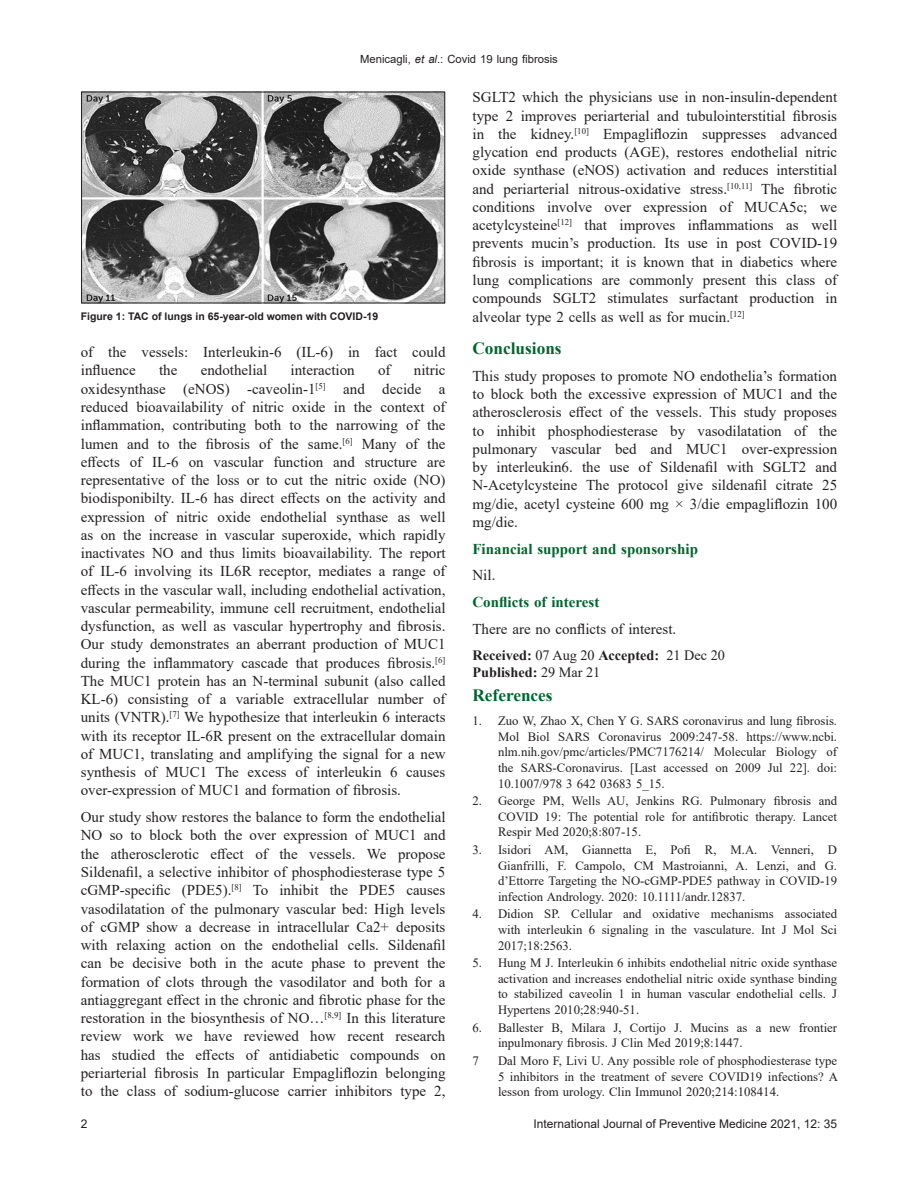
<style>
.page{position:relative;width:918px;height:1188px;background:#fff}
.page>*{position:absolute;margin:0;border:0;box-sizing:border-box;transform-origin:0 0}
.t1{font:700 17.25px "Times New Roman";color:#00652e}
.TX{font:15px/18.3px "Times New Roman";color:#231f20;text-align:justify}
.t2{font:700 15px "Times New Roman";color:#00652e}
.HIS{font:700 14.25px "Times New Roman";color:#231f20}
.REF{font:12.75px/15.6px "Times New Roman";color:#231f20;text-align:justify}
.t3{font:12px "Arial";color:#231f20}
.t4{font:11.25px "Arial";color:#231f20}
.FGC{font:700 10.5px "Arial";color:#231f20}
.s1{font-style:italic}
.s2{font-weight:400}
</style>
<div class="page">
<img style="left:83px;top:94px;width:360px;height:207px">
<div style="left:81px;top:92px;width:364px;height:211px;border:1px solid #231f20"></div>
<p class="t4" style="left:360px;top:51px;width:199px">Menicagli, <span class="s1">et al</span>.: Covid 19 lung fibrosis</p>
<p class="FGC" style="left:81px;top:309px;width:299px">Figure 1: TAC of lungs in 65-year-old women with COVID-19</p>
<p class="TX" style="left:81px;top:343px;width:366px">of the vessels: Interleukin‑6 (IL‑6) in fact could influence</p>
<p class="TX" style="left:81px;top:361px;width:366px;text-indent:333px">nitric oxidesynthase (eNOS) ‑caveolin‑1<sup>[5]</sup> and decide a reduced bioavailability of nitric oxide in the context of inflammation, contributing both to the narrowing of the lumen and to the fibrosis of the same.<sup>[6]</sup> Many of the effects of IL‑6 on vascular function and structure are representative of the loss or to cut the nitric oxide (NO) biodisponibilty. IL‑6 has direct effects on the activity and expression of nitric oxide endothelial synthase as well as on the increase in vascular superoxide, which rapidly inactivates NO and thus limits bioavailability. The report of IL‑6 involving its IL6R receptor, mediates a range of effects in the vascular wall, including endothelial activation, vascular permeability, immune cell recruitment, endothelial dysfunction, as well as vascular hypertrophy and fibrosis.<br>Our study demonstrates an aberrant production of MUC1 during the inflammatory cascade that produces fibrosis.<sup>[6] </sup>The MUC1 protein has an N‑terminal subunit (also called KL‑6) consisting of a variable extracellular number of units (VNTR).<sup>[7]</sup> We hypothesize that interleukin 6 interacts with its receptor IL‑6R present on the extracellular domain of MUC1, translating and amplifying the signal for a new synthesis of MUC1 The excess of interleukin 6 causes over‑expression of MUC1 and formation of fibrosis.</p>
<p class="TX" style="left:81px;top:808px;width:366px">Our study show restores the balance to form the endothelial NO so to block both the over expression of MUC1 and the atherosclerotic effect of the vessels. We propose Sildenafil, a selective inhibitor of phosphodiesterase type 5 cGMP‑specific (PDE5).<sup>[8]</sup> To inhibit the PDE5 causes vasodilatation of the pulmonary vascular bed: High levels of cGMP show a decrease in intracellular Ca2+ deposits with relaxing action on the endothelial cells. Sildenafil can be decisive both in the acute phase to prevent the formation of clots through the vasodilator and both for a antiaggregant effect in the chronic and fibrotic phase for the restoration in the biosynthesis of NO…<sup>[8,9]</sup> In this literature review work we have reviewed how recent research has studied the effects of antidiabetic compounds on periarterial fibrosis In particular Empagliflozin belonging to the class of sodium‑glucose carrier inhibitors type 2,</p>
<p class="TX" style="left:159px;top:361px;width:20px">the</p>
<p class="TX" style="left:201px;top:361px;width:68px">endothelial</p>
<p class="TX" style="left:291px;top:361px;width:66px">interaction</p>
<p class="TX" style="left:378px;top:361px;width:14px">of</p>
<p class="TX" style="left:472px;top:88px;width:366px">SGLT2 which the physicians use in non‑insulin‑dependent type 2 improves periarterial and tubulointerstitial fibrosis in the kidney.<sup>[10]</sup> Empagliflozin suppresses advanced glycation end products (AGE), restores endothelial nitric oxide synthase (eNOS) activation and reduces interstitial and periarterial nitrous‑oxidative stress.<sup>[10,11]</sup> The fibrotic conditions involve over expression of MUCA5c; we acetylcysteine<sup>[12]</sup> that improves inflammations as well prevents mucin’s production. Its use in post COVID‑19 fibrosis is important; it is known that in diabetics where lung complications are commonly present this class of compounds SGLT2 stimulates surfactant production in alveolar type 2 cells as well as for mucin.<sup>[12]</sup></p>
<h1 class="t1" style="left:472px;top:336px;width:91px">Conclusions</h1>
<p class="TX" style="left:472px;top:366px;width:366px">This study proposes to promote NO endothelia’s formation to block both the excessive expression of MUC1 and the atherosclerosis effect of the vessels. This study proposes to inhibit phosphodiesterase by vasodilatation of the pulmonary vascular bed and MUC1 over‑expression by interleukin6. the use of Sildenafil with SGLT2 and N‑Acetylcysteine The protocol give sildenafil citrate 25 mg/die, acetyl cysteine 600 mg × 3/die empagliflozin 100 mg/die.</p>
<h2 class="t2" style="left:472px;top:538px;width:227px">Financial support and sponsorship</h2>
<p class="TX" style="left:472px;top:566px;width:24px">Nil.</p>
<h2 class="t2" style="left:472px;top:591px;width:128px">Conflicts of interest</h2>
<p class="TX" style="left:472px;top:619px;width:205px">There are no conflicts of interest.</p>
<p class="HIS" style="left:472px;top:645px;width:254px">Received: <span class="s2">07 Aug 20</span> Accepted: <span class="s2">21 Dec 20</span></p>
<p class="HIS" style="left:472px;top:662px;width:129px">Published: <span class="s2">29 Mar 21</span></p>
<h1 class="t1" style="left:472px;top:683px;width:82px">References</h1>
<p class="REF" style="left:498px;top:713px;width:341px;text-indent:-26px">1. Zuo W, Zhao X, Chen Y G. SARS coronavirus and lung fibrosis.<br>Mol Biol SARS Coronavirus 2009:247-58. https://www.ncbi. nlm.nih.gov/pmc/articles/PMC7176214/ Molecular Biology of the SARS-Coronavirus. [Last accessed on 2009 Jul 22]. doi:<br>10.1007/978 3 642 03683 5_15.</p>
<p class="REF" style="left:498px;top:793px;width:341px;text-indent:-26px">2. George PM, Wells AU, Jenkins RG. Pulmonary fibrosis and COVID 19: The potential role for antifibrotic therapy. Lancet Respir Med 2020;8:807-15.</p>
<p class="REF" style="left:498px;top:842px;width:341px;text-indent:-26px">3. Isidori AM, Giannetta E, Pofi R, M.A. Venneri, D Gianfrilli, F. Campolo, CM Mastroianni, A. Lenzi, and G. d’Ettorre Targeting the NO‐cGMP‐PDE5 pathway in COVID‐19 infection Andrology. 2020: 10.1111/andr.12837.</p>
<p class="REF" style="left:498px;top:906px;width:341px;text-indent:-26px">4. Didion SP. Cellular and oxidative mechanisms associated with interleukin 6 signaling in the vasculature. Int J Mol Sci 2017;18:2563.</p>
<p class="REF" style="left:498px;top:955px;width:341px;text-indent:-26px">5. Hung M J. Interleukin 6 inhibits endothelial nitric oxide synthase activation and increases endothelial nitric oxide synthase binding to stabilized caveolin 1 in human vascular endothelial cells. J Hypertens 2010;28:940-51.</p>
<p class="REF" style="left:498px;top:1019px;width:341px;text-indent:-26px">6. Ballester B, Milara J, Cortijo J. Mucins as a new frontier inpulmonary fibrosis. J Clin Med 2019;8:1447.</p>
<p class="REF" style="left:472px;top:1053px;width:8px">7</p>
<p class="REF" style="left:498px;top:1053px;width:341px">Dal Moro F, Livi U. Any possible role of phosphodiesterase type 5 inhibitors in the treatment of severe COVID19 infections? A lesson from urology. Clin Immunol 2020;214:108414.</p>
<p class="t3" style="left:81px;top:1116px;width:8px">2</p>
<p class="t3" style="left:534px;top:1116px;width:305px">International Journal of Preventive Medicine 2021, 12: 35</p>
</div>
